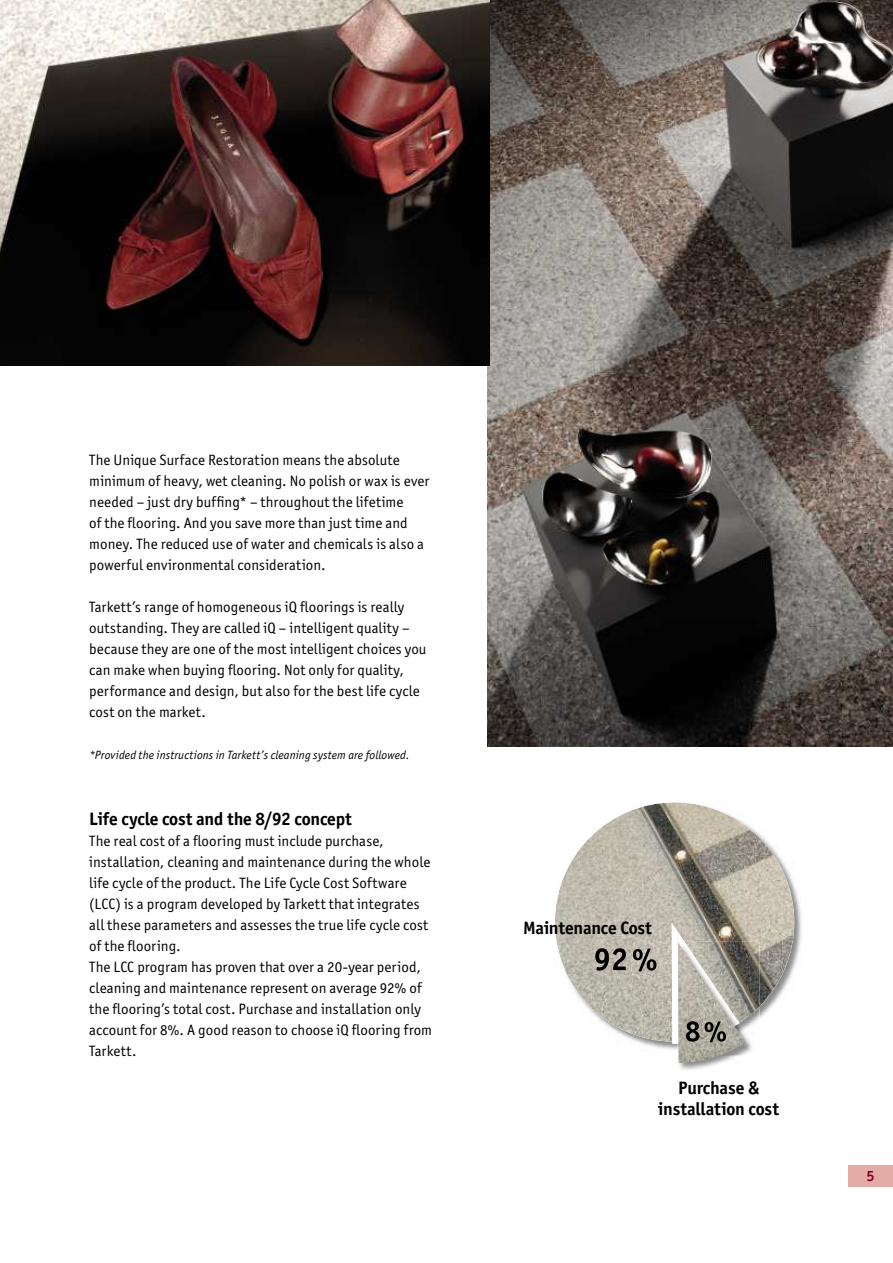
<style>
.page{position:relative;width:893px;height:1263px;background:#fff}
.page>*{position:absolute;margin:0;border:0;box-sizing:border-box;transform-origin:0 0}
.t1{font:700 18px/21px "Officina San ITC";letter-spacing:-.005em;color:#000;text-align:center}
.t2{font:15px/21px "Officina San ITC";letter-spacing:.01em;color:#000}
.t3{font:700 15px "Officina San ITC";color:#800125}
.t4{font:italic 12px "Officina San ITC";letter-spacing:.01em;color:#000}
</style>
<div class="page">
<div style="left:848px;top:1165px;width:45px;height:21px;background:#e4aca6"></div>
<img style="left:638px;top:885px;width:164px;height:165px">
<img style="left:555px;top:802px;width:239px;height:240px">
<img style="left:677px;top:1023px;width:83px;height:47px">
<img style="left:745px;top:942px;width:15px;height:81px">
<img style="left:678px;top:942px;width:67px;height:121px">
<svg style="left:595px;top:948px;width:61px;height:23px"></svg>
<svg style="left:672px;top:923px;width:67px;height:122px;background:#afaca2"></svg>
<img style="left:488px;top:0;width:405px;height:746px">
<img style="left:0;top:0;width:489px;height:365px">
<p class="t2" style="left:89px;top:450px;width:342px">The Unique Surface Restoration means the absolute minimum of heavy, wet cleaning. No polish or wax is ever needed – just dry buffing* – throughout the lifetime<br>of the flooring. And you save more than just time and money. The reduced use of water and chemicals is also a powerful environmental consideration.</p>
<p class="t2" style="left:89px;top:597px;width:339px">Tarkett’s range of homogeneous iQ floorings is really outstanding. They are called iQ – intelligent quality – because they are one of the most intelligent choices you can make when buying flooring. Not only for quality, performance and design, but also for the best life cycle cost on the market.</p>
<p class="t4" style="left:89px;top:750px;width:322px">*Provided the instructions in Tarkett’s cleaning system are followed.</p>
<p class="t1" style="left:89px;top:810px;width:264px">Life cycle cost and the 8/92 concept</p>
<p class="t2" style="left:89px;top:832px;width:344px">The real cost of a flooring must include purchase, installation, cleaning and maintenance during the whole life cycle of the product. The Life Cycle Cost Software (LCC) is a program developed by Tarkett that integrates all these parameters and assesses the true life cycle cost of the flooring.<br>The LCC program has proven that over a 20-year period, cleaning and maintenance represent on average 92% of the flooring’s total cost. Purchase and installation only account for 8%. A good reason to choose iQ flooring from Tarkett.</p>
<p class="t1" style="left:523px;top:919px;width:130px">Maintenance Cost</p>
<p class="t1" style="left:658px;top:1079px;width:122px">Purchase &amp; installation cost</p>
<p class="t3" style="left:867px;top:1169px;width:10px">5</p>
</div>
